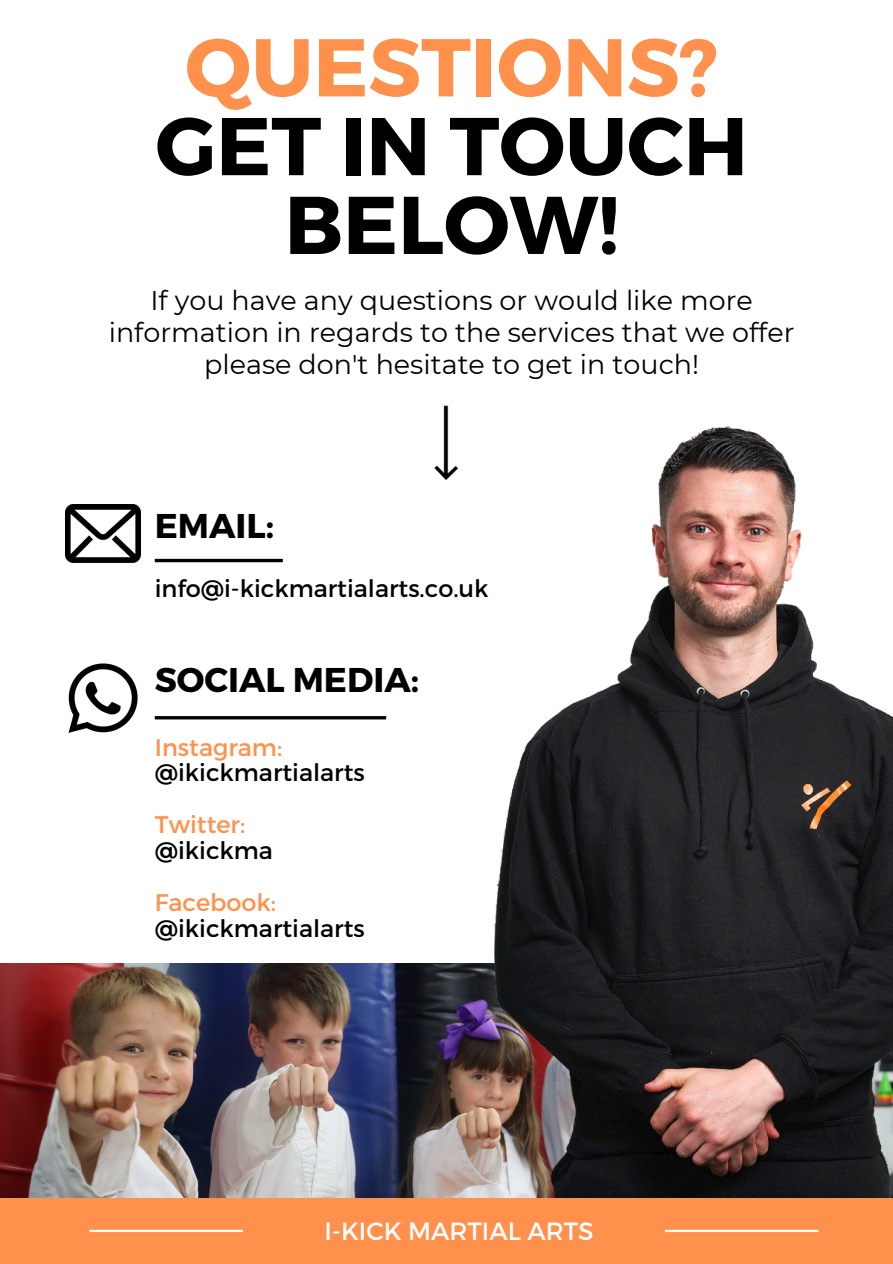
<style>
.page{position:relative;width:893px;height:1264px;background:#fff}
.page>*{position:absolute;margin:0;border:0;box-sizing:border-box;transform-origin:0 0}
.t1{font:700 81.75px/78.8px "Montserrat";color:#000;text-align:center}
.t2{font:700 81.75px "Montserrat";color:#ff914d}
.t3{font:700 34.35px "Montserrat";color:#000}
.t4{font:27px/31.5px "Montserrat";color:#000;text-align:center}
.t5{font:24.9px "Montserrat";color:#fff}
.t6{font:24px "Montserrat";color:#000}
.t7{font:24px "Montserrat";color:#ff914d}
</style>
<div class="page">
<hr style="left:155px;top:559px;width:128px;height:3px;background:#000">
<hr style="left:155px;top:716px;width:231px;height:3px;background:#000">
<img style="left:0;top:963px;width:386px;height:235px">
<img style="left:386px;top:426px;width:506px;height:772px">
<img style="left:65px;top:505px;width:76px;height:57px">
<img style="left:69px;top:663px;width:68px;height:69px">
<img style="left:433px;top:405px;width:25px;height:74px">
<div style="left:0;top:1198px;width:892px;height:65px;background:#ff914d"></div>
<hr style="left:664px;top:1229px;width:154px;height:2px;background:#fff">
<hr style="left:89px;top:1229px;width:154px;height:2px;background:#fff">
<p class="t2" style="left:185px;top:14px;width:534px">QUESTIONS?</p>
<p class="t1" style="left:155px;top:103px;width:594px">GET IN TOUCH<br>BELOW!</p>
<p class="t4" style="left:109px;top:285px;width:687px">If you have any questions or would like more information in regards to the services that we offer please don't hesitate to get in touch!</p>
<p class="t3" style="left:155px;top:504px;width:121px">EMAIL:</p>
<p class="t6" style="left:155px;top:573px;width:335px">info@i-kickmartialarts.co.uk</p>
<p class="t3" style="left:155px;top:657px;width:266px">SOCIAL MEDIA:</p>
<p class="t7" style="left:155px;top:731px;width:129px">Instagram:</p>
<p class="t6" style="left:155px;top:757px;width:211px">@ikickmartialarts</p>
<p class="t7" style="left:155px;top:809px;width:92px">Twitter:</p>
<p class="t6" style="left:155px;top:835px;width:120px">@ikickma</p>
<p class="t7" style="left:155px;top:886px;width:123px">Facebook:</p>
<p class="t6" style="left:155px;top:912px;width:211px">@ikickmartialarts</p>
<p class="t5" style="left:324px;top:1214px;width:271px">I-KICK MARTIAL ARTS</p>
</div>
